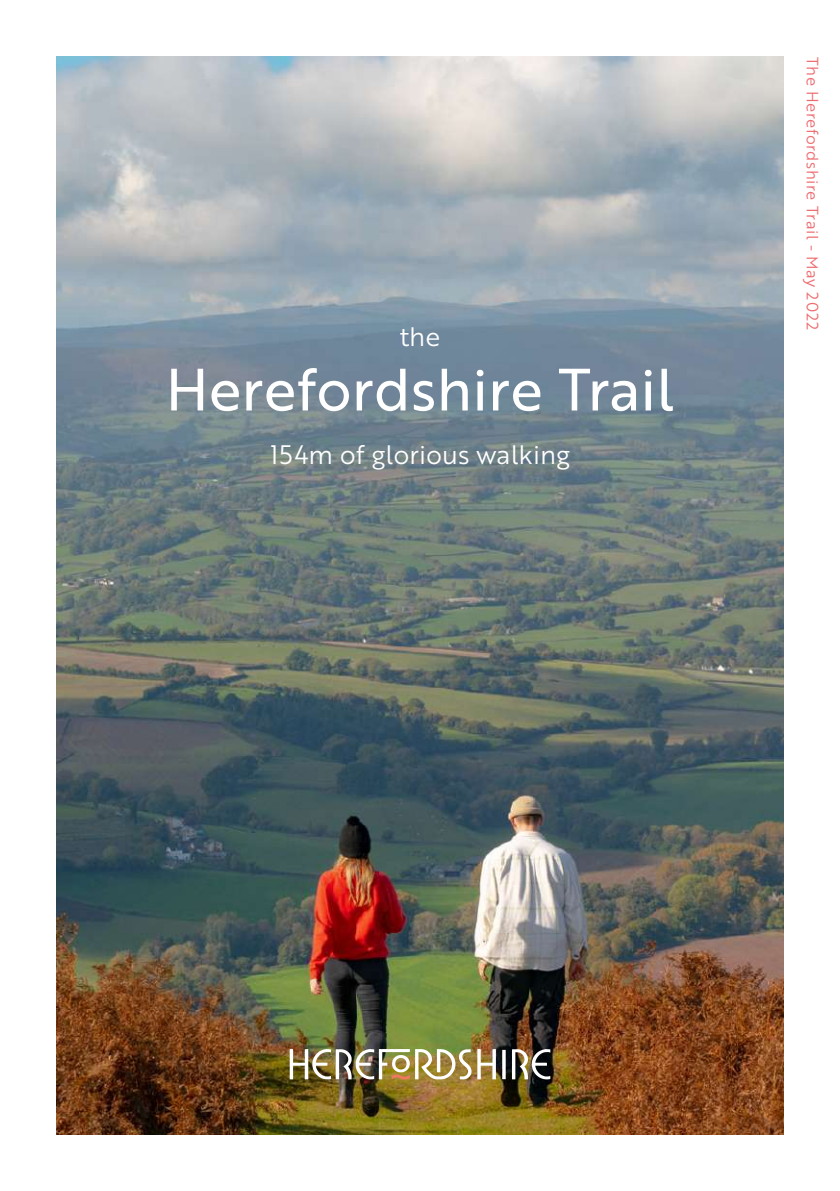
<style>
.page{position:relative;width:840px;height:1191px;background:#fff}
.page>*{position:absolute;margin:0;border:0;box-sizing:border-box;transform-origin:0 0}
.t1{font:58px "Brother 1816 Regular";color:#fff}
.t2{font:26px "Brother 1816 Book";color:#fff}
.t3{font:16px "Brother 1816 Book";letter-spacing:.03em;color:#ed6c6f}
</style>
<div class="page">
<img style="left:57px;top:57px;width:725px;height:1077px">
<svg style="left:477px;top:1049px;width:18px;height:30px"></svg>
<svg style="left:511px;top:1049px;width:39px;height:30px"></svg>
<svg style="left:415px;top:1049px;width:56px;height:30px"></svg>
<svg style="left:502px;top:1049px;width:3px;height:30px"></svg>
<img style="left:289px;top:1049px;width:120px;height:30px">
<h2 class="t2" style="left:399px;top:317px;width:42px">the</h2>
<h1 class="t1" style="left:166px;top:346px;width:509px">Herefordshire Trail</h1>
<h2 class="t2" style="left:270px;top:436px;width:301px">154m of glorious walking</h2>
<p class="t3" style="left:823px;top:57px;width:275px;rotate:90deg">The Herefordshire Trail - May 2022</p>
</div>
